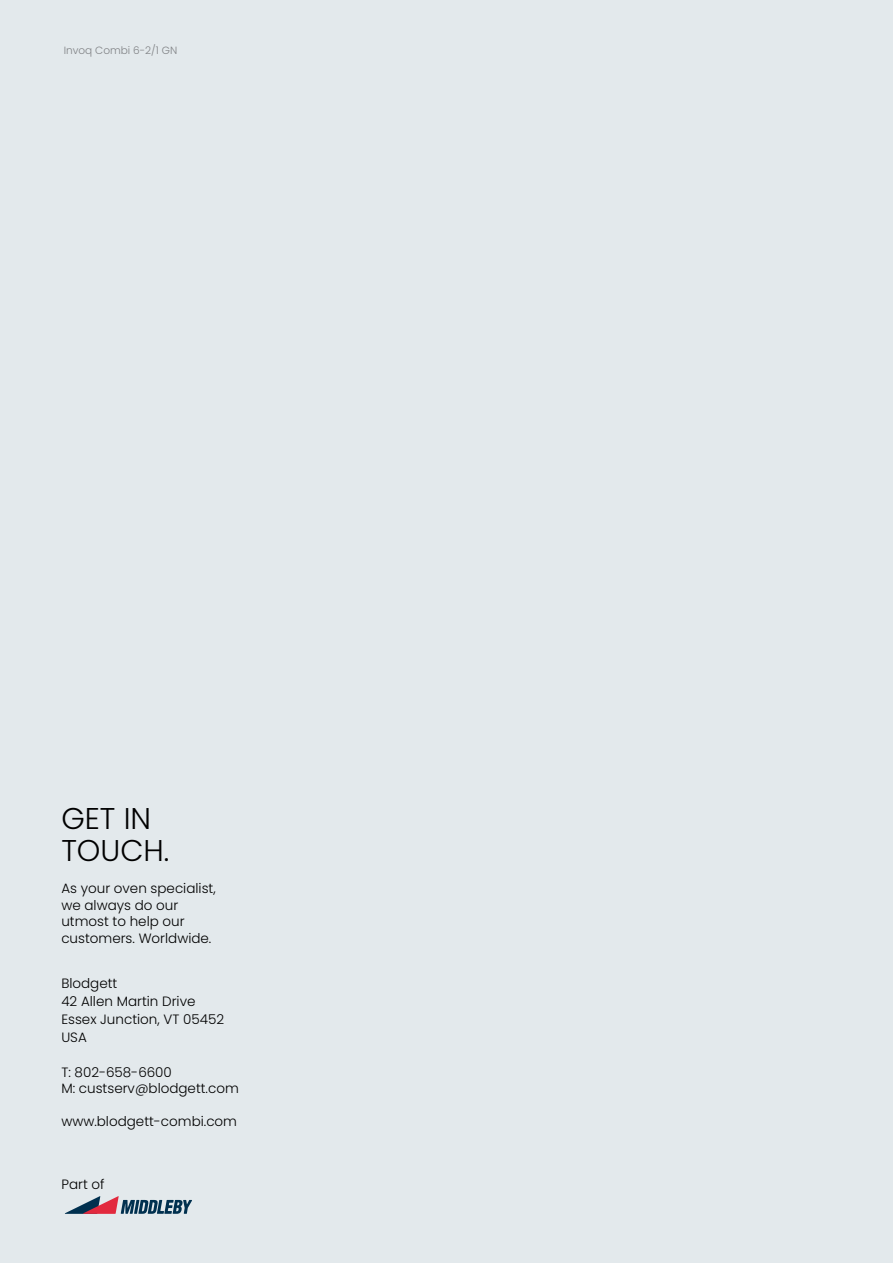
<style>
.page{position:relative;width:893px;height:1263px;background:#e3e9ec}
.page>*{position:absolute;margin:0;border:0;box-sizing:border-box;transform-origin:0 0}
.Get_in_touch{font:300 30px/31.5px "Poppins";color:#000}
.Backside_text_white{font:300 13.5px/16.5px "Poppins";color:#000}
.Backside_information{font:300 13.5px "Poppins";color:#000}
.Backside_address{font:300 13.5px "Poppins";color:#000}
.Part_of_backside{font:300 13.5px "Poppins";color:#000}
.t1{font:300 10.5px "Poppins";color:#808285}
</style>
<div class="page">
<svg style="left:65px;top:1196px;width:127px;height:18px"></svg>
<p class="t1" style="left:64px;top:44px;width:115px">Invoq Combi 6-2/1 GN</p>
<p class="Get_in_touch" style="left:61px;top:803px;width:110px">GET IN<br>TOUCH.</p>
<p class="Backside_text_white" style="left:61px;top:880px;width:156px">As your oven specialist, we always do our utmost to help our customers. Worldwide.</p>
<p class="Backside_address" style="left:61px;top:975px;width:58px">Blodgett</p>
<p class="Backside_address" style="left:61px;top:993px;width:136px">42 Allen Martin Drive</p>
<p class="Backside_address" style="left:61px;top:1011px;width:164px">Essex Junction, VT 05452</p>
<p class="Backside_address" style="left:61px;top:1029px;width:27px">USA</p>
<p class="Backside_information" style="left:61px;top:1064px;width:112px">T: 802-658-6600</p>
<p class="Backside_information" style="left:61px;top:1080px;width:179px">M: custserv@blodgett.com</p>
<p class="Backside_information" style="left:61px;top:1113px;width:177px">www.blodgett-combi.com</p>
<p class="Part_of_backside" style="left:61px;top:1177px;width:45px">Part of</p>
</div>
